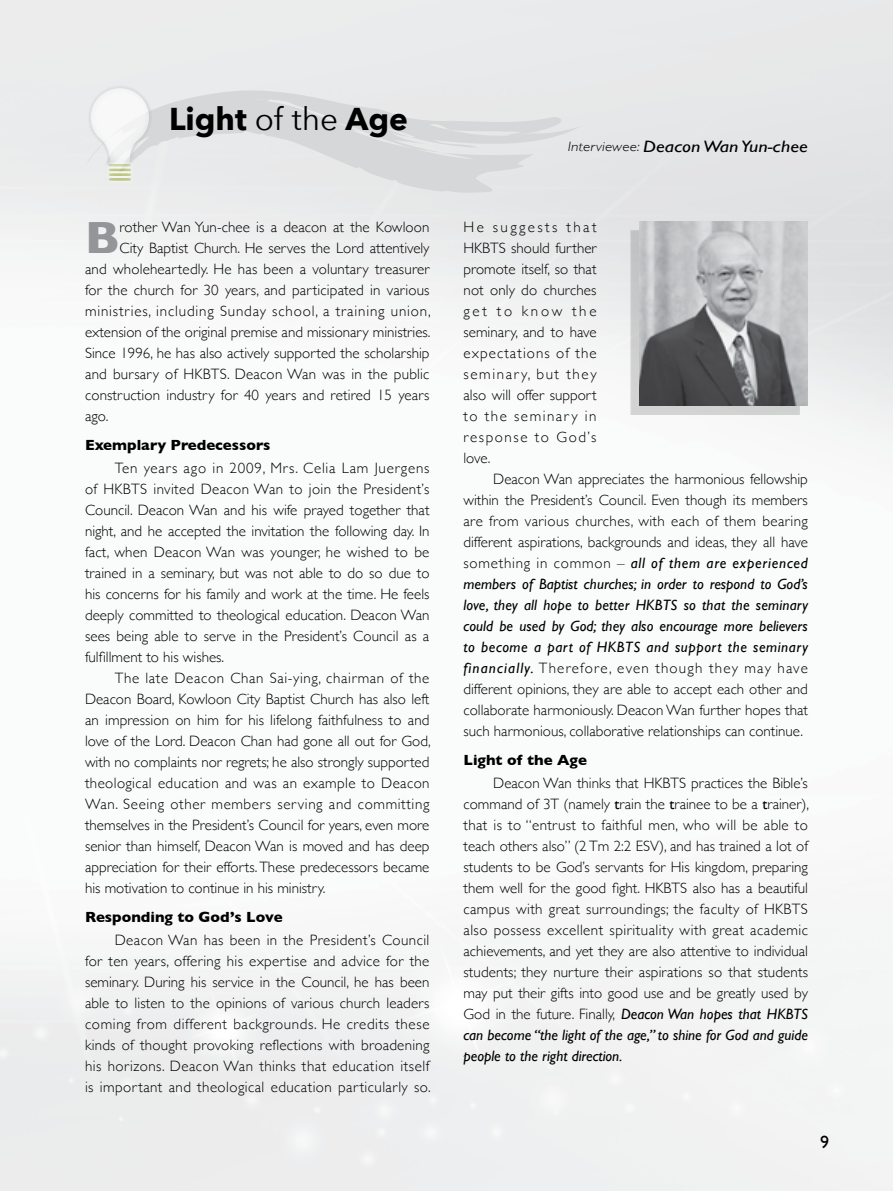
<style>
.page{position:relative;width:893px;height:1191px;background:#fff}
.page>*{position:absolute;margin:0;border:0;box-sizing:border-box;transform-origin:0 0}
.t1{font:700 46.05px "Gill Sans";color:#939598}
.t2{font:700 31.5px "Avenir Next";color:#000}
.t3{font:18px "Gill Sans";color:#000}
.t4{font:italic 16.5px "Gill Sans";letter-spacing:.005em;color:#000;scale:1.2 1}
.t5{font:300 15px/21px "Gill Sans";letter-spacing:.005em;color:#000;text-align:justify}
.t6{font:700 15px "Gill Sans";color:#000}
.t7{font:300 15px "Gill Sans";letter-spacing:.055em;color:#000}
.s1{font-weight:400}
.s2{font-weight:300;font-size:13.5px}
.s3{font-weight:400;font-style:italic}
</style>
<div class="page">
<svg style="left:85px;top:90px;width:496px;height:103px;background:#e0e1e2"></svg>
<svg style="left:86px;top:84px;width:67px;height:82px"></svg>
<div style="left:107px;top:162px;width:26px;height:6px;border:2px solid #fff;border-radius:2px"></div>
<div style="left:107px;top:167px;width:26px;height:6px;border:2px solid #fff;border-radius:2px"></div>
<div style="left:107px;top:172px;width:26px;height:6px;border:2px solid #fff;border-radius:2px"></div>
<div style="left:107px;top:176px;width:26px;height:6px;border:2px solid #fff;border-radius:2px"></div>
<div style="left:630px;top:230px;width:170px;height:184px;background:#000;opacity:.15"></div>
<img style="left:639px;top:221px;width:169px;height:185px">
<h2 class="t2" style="left:169px;top:92px;width:240px">Light <span class="s1">of the</span> Age</h2>
<h1 class="t1" style="left:85px;top:200px;width:36px">B</h1>
<p class="t5" style="left:120px;top:215px;width:311px">rother Wan Yun-chee is a deacon at the Kowloon</p>
<p class="t5" style="left:120px;top:236px;width:311px">City Baptist Church. He serves the Lord attentively</p>
<p class="t5" style="left:85px;top:257px;width:346px">and wholeheartedly. He has been a voluntary treasurer</p>
<p class="t5" style="left:85px;top:278px;width:346px">for the church for 30 years, and participated in various</p>
<p class="t7" style="left:85px;top:299px;width:347px">ministries, including Sunday school, a training union,</p>
<p class="t5" style="left:85px;top:320px;width:347px">extension of the original premise and missionary ministries.</p>
<p class="t5" style="left:85px;top:341px;width:346px">Since 1996, he has also actively supported the scholarship</p>
<p class="t5" style="left:85px;top:362px;width:346px">and bursary of HKBTS. Deacon Wan was in the public</p>
<p class="t5" style="left:85px;top:383px;width:346px">construction industry for 40 years and retired 15 years</p>
<p class="t5" style="left:85px;top:404px;width:25px">ago.</p>
<p class="t6" style="left:85px;top:433px;width:187px">Exemplary Predecessors</p>
<p class="t5" style="left:85px;top:456px;width:346px;text-indent:30px">Ten years ago in 2009, Mrs. Celia Lam Juergens of HKBTS invited Deacon Wan to join the President’s Council. Deacon Wan and his wife prayed together that night, and he accepted the invitation the following day. In fact, when Deacon Wan was younger, he wished to be trained in a seminary, but was not able to do so due to his concerns for his family and work at the time. He feels deeply committed to theological education. Deacon Wan sees being able to serve in the President’s Council as a fulfillment to his wishes.</p>
<p class="t5" style="left:85px;top:666px;width:347px;text-indent:30px">The late Deacon Chan Sai-ying, chairman of the Deacon Board, Kowloon City Baptist Church has also left an impression on him for his lifelong faithfulness to and love of the Lord. Deacon Chan had gone all out for God, with no complaints nor regrets; he also strongly supported theological education and was an example to Deacon Wan. Seeing other members serving and committing themselves in the President’s Council for years, even more senior than himself, Deacon Wan is moved and has deep appreciation for their efforts. These predecessors became his motivation to continue in his ministry.</p>
<p class="t6" style="left:85px;top:905px;width:199px">Responding to God’s Love</p>
<p class="t5" style="left:85px;top:928px;width:347px;text-indent:30px">Deacon Wan has been in the President’s Council for ten years, offering his expertise and advice for the seminary. During his service in the Council, he has been able to listen to the opinions of various church leaders coming from different backgrounds. He credits these kinds of thought provoking reflections with broadening his horizons. Deacon Wan thinks that education itself is important and theological education particularly so.</p>
<p class="t4" style="left:568px;top:137px;width:202px"><span class="s2">Interviewee:</span> Deacon Wan Yun-chee</p>
<p class="t5" style="left:463px;top:215px;width:135px">He suggests that HKBTS should further promote itself, so that not only do churches get to know the seminary, and to have expectations of the seminary, but they also will offer support to the seminary in response to God’s love.</p>
<p class="t5" style="left:463px;top:467px;width:346px;text-indent:30px">Deacon Wan appreciates the harmonious fellowship within the President’s Council. Even though its members are from various churches, with each of them bearing different aspirations, backgrounds and ideas, they all have something in common – <span class="s3">all of them are experienced members of Baptist churches; in order to respond to God’s love, they all hope to better HKBTS so that the seminary could be used by God; they also encourage more believers to become a part of HKBTS and support the seminary financially.</span> Therefore, even though they may have different opinions, they are able to accept each other and collaborate harmoniously. Deacon Wan further hopes that such harmonious, collaborative relationships can continue.</p>
<p class="t6" style="left:463px;top:748px;width:125px">Light of the Age</p>
<p class="t5" style="left:463px;top:771px;width:347px;text-indent:30px">Deacon Wan thinks that HKBTS practices the Bible’s command of 3T (namely <span class="s1">t</span>rain the <span class="s1">t</span>rainee to be a <span class="s1">t</span>rainer), that is to “entrust to faithful men, who will be able to teach others also” (2 Tm 2:2 ESV), and has trained a lot of students to be God’s servants for His kingdom, preparing them well for the good fight. HKBTS also has a beautiful campus with great surroundings; the faculty of HKBTS also possess excellent spirituality with great academic achievements, and yet they are also attentive to individual students; they nurture their aspirations so that students may put their gifts into good use and be greatly used by God in the future. Finally, <span class="s3">Deacon Wan hopes that HKBTS can become “the light of the age,” to shine for God and guide people to the right direction.</span></p>
<p class="t3" style="left:820px;top:1131px;width:10px">9</p>
</div>
